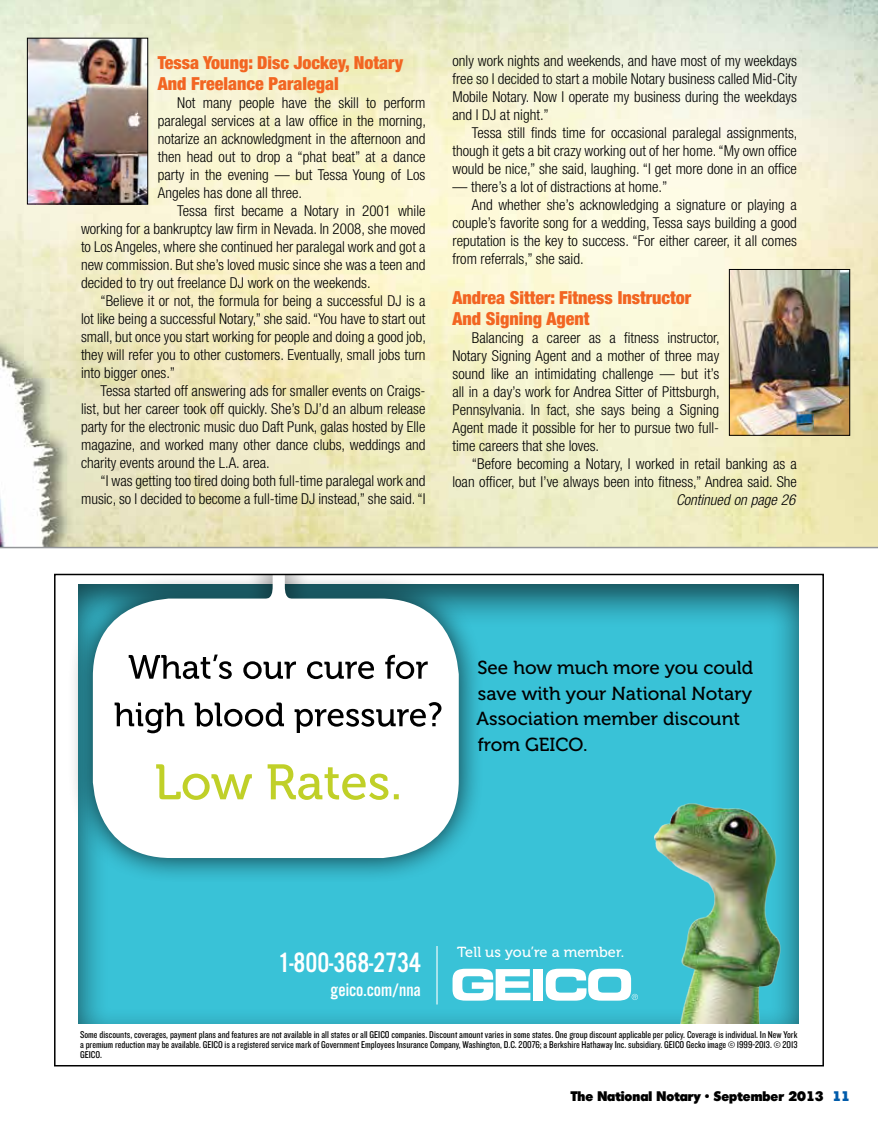
<style>
.page{position:relative;width:878px;height:1134px;background:#fff}
.page>*{position:absolute;margin:0;border:0;box-sizing:border-box;transform-origin:0 0}
.t1{font:29.1px "Alternate Gothic Bali 11";color:#fff}
.t2{font:18.75px/25.7px "Museo Bali 13 500";color:#000}
.t3{font:18.75px "Alternate Gothic Bali 11";color:#fff}
.t4{font:900 condensed 18px/21.6px "Helvetica Neue";color:#f26522}
.t5{font:300 condensed 15px/18px "Helvetica Neue";color:#000;text-align:justify}
.t6{font:italic 300 condensed 15px "Helvetica Neue";color:#000}
.t7{font:14.55px "Museo Bali 13 500";letter-spacing:.005em;color:#fff}
.t8{font:800 13.5px "Migra";color:#000}
.t9{font:10.2px/10.2px "Knockout Bali 11 Jr Liteweight";color:#000;text-align:justify}
.s1{color:#005baa}
</style>
<div class="page">
<img style="left:0;top:0;width:878px;height:547px">
<hr style="left:0;top:547px;width:878px;height:1px;background:#939598">
<img style="left:731px;top:271px;width:117px;height:163px">
<div style="left:729px;top:269px;width:121px;height:167px;border:1px solid #000"></div>
<img style="left:29px;top:40px;width:117px;height:162px">
<div style="left:27px;top:38px;width:121px;height:166px;border:1px solid #000"></div>
<div style="left:78px;top:584px;width:723px;height:442px;background:#000;opacity:.65"></div>
<div style="left:67px;top:575px;width:417px;height:308px;background:#000;opacity:.75"></div>
<div style="left:93px;top:599px;width:366px;height:259px;background:#fff;border-radius:78px"></div>
<svg style="left:265px;top:577px;width:27px;height:22px"></svg>
<img style="left:648px;top:800px;width:136px;height:224px">
<hr style="left:436px;top:946px;width:1px;height:59px;background:#fff">
<svg style="left:452px;top:969px;width:78px;height:32px"></svg>
<div style="left:533px;top:969px;width:10px;height:31px;background:#fff"></div>
<svg style="left:545px;top:969px;width:93px;height:32px"></svg>
<svg style="left:156px;top:764px;width:243px;height:36px"></svg>
<svg style="left:115px;top:702px;width:326px;height:31px"></svg>
<svg style="left:129px;top:655px;width:298px;height:24px"></svg>
<p class="t4" style="left:158px;top:51px;width:247px">Tessa Young: Disc Jockey, Notary<br>And Freelance Paralegal</p>
<p class="t5" style="left:158px;top:94px;width:270px;text-indent:19px">Not many people have the skill to perform paralegal services at a law office in the morning, notarize an acknowledgment in the afternoon and then head out to drop a “phat beat” at a dance party in the evening — but Tessa Young of Los Angeles has done all three.</p>
<p class="t5" style="left:81px;top:202px;width:346px;text-indent:96px">Tessa first became a Notary in 2001 while working for a bankruptcy law firm in Nevada. In 2008, she moved to Los Angeles, where she continued her paralegal work and got a new commission. But she’s loved music since she was a teen and decided to try out freelance DJ work on the weekends.</p>
<p class="t5" style="left:81px;top:292px;width:346px;text-indent:19px">“Believe it or not, the formula for being a successful DJ is a lot like being a successful Notary,” she said. “You have to start out small, but once you start working for people and doing a good job, they will refer you to other customers. Eventually, small jobs turn into bigger ones.”</p>
<p class="t5" style="left:81px;top:382px;width:346px;text-indent:19px">Tessa started off answering ads for smaller events on Craigs&shy;list, but her career took off quickly. She’s DJ’d an album release party for the electronic music duo Daft Punk, galas hosted by Elle magazine, and worked many other dance clubs, weddings and charity events around the L.A. area.</p>
<p class="t5" style="left:81px;top:472px;width:346px;text-align:right">“I was getting too tired doing both full-time paralegal work and music, so I decided to become a full-time DJ instead,” she said. “I</p>
<p class="t5" style="left:452px;top:52px;width:346px">only work nights and weekends, and have most of my weekdays free so I decided to start a mobile Notary business called Mid-City Mobile Notary. Now I operate my business during the weekdays and I DJ at night.”</p>
<p class="t5" style="left:452px;top:124px;width:346px;text-indent:19px">Tessa still finds time for occasional paralegal assignments, though it gets a bit crazy working out of her home. “My own office would be nice,” she said, laughing. “I get more done in an office</p>
<p class="t5" style="left:452px;top:178px;width:216px">— there’s a lot of distractions at home.”</p>
<p class="t5" style="left:472px;top:196px;width:326px">And whether she’s acknowledging a signature or playing a</p>
<p class="t5" style="left:452px;top:214px;width:346px">couple’s favorite song for a wedding, Tessa says building a good</p>
<p class="t5" style="left:452px;top:232px;width:346px">reputation is the key to success. “For either career, it all comes</p>
<p class="t5" style="left:452px;top:250px;width:133px">from referrals,” she said.</p>
<p class="t4" style="left:452px;top:286px;width:240px">Andrea Sitter: Fitness Instructor<br>And Signing Agent</p>
<p class="t5" style="left:452px;top:329px;width:269px;text-indent:19px">Balancing a career as a fitness instructor, Notary Signing Agent and a mother of three may sound like an intimidating challenge — but it’s all in a day’s work for Andrea Sitter of Pittsburgh, Pennsylvania. In fact, she says being a Signing Agent made it possible for her to pursue two full&shy;time careers that she loves.</p>
<p class="t5" style="left:452px;top:455px;width:346px;text-align:right">“Before becoming a Notary, I worked in retail banking as a loan officer, but I’ve always been into fitness,” Andrea said. She</p>
<p class="t6" style="left:676px;top:491px;width:121px">Continued on page 26</p>
<p class="t2" style="left:476px;top:655px;width:278px">See how much more you could save with your National Notary<br>Association member discount from GEICO.</p>
<h1 class="t1" style="left:278px;top:948px;width:144px">1-800-368-2734</h1>
<p class="t7" style="left:457px;top:944px;width:169px">Tell us you’re a member.</p>
<p class="t3" style="left:330px;top:980px;width:92px">geico.com/nna</p>
<p class="t9" style="left:80px;top:1029px;width:718px">Some discounts, coverages, payment plans and features are not available in all states or all GEICO companies. Discount amount varies in some states. One group discount applicable per policy. Coverage is individual. In New York a premium reduction may be available. GEICO is a registered service mark of Government Employees Insurance Company, Washington, D.C. 20076; a Berkshire Hathaway Inc. subsidiary. GEICO Gecko image © 1999-2013. © 2013<br>GEICO.</p>
<p class="t8" style="left:570px;top:1089px;width:281px">The National Notary • September 2013 <span class="s1">11</span></p>
</div>
